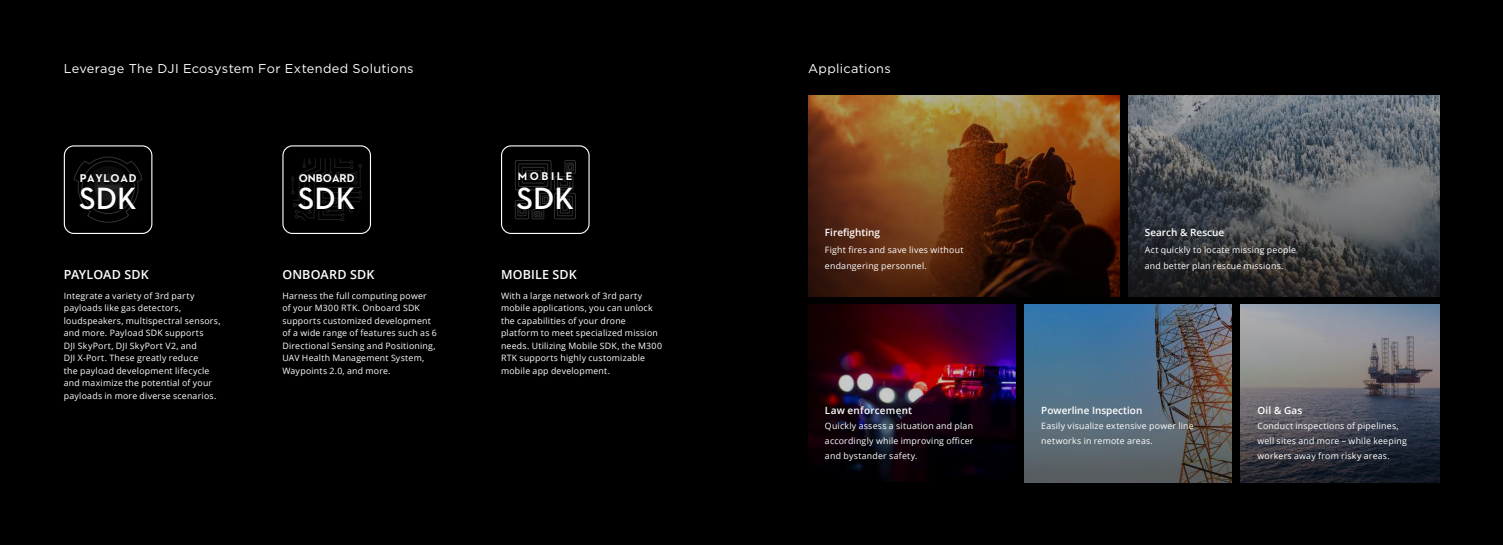
<style>
.page{position:relative;width:1503px;height:546px;background:#fff}
.page>*{position:absolute;margin:0;border:0;box-sizing:border-box;transform-origin:0 0}
.t1{font:600 31.25px "Dji";color:#fff}
.t2{font:12.75px "Gotham";letter-spacing:.025em;color:#fff}
.t3{font:600 12.5px "Open Sans";letter-spacing:.01em;color:#fff}
.t4{font:700 11.38px "Dji";letter-spacing:.06em;color:#fff}
.t5{font:700 11.38px "Dji";color:#fff}
.t6{font:600 10px "Open Sans";color:#fff}
.t7{font:600 10px "Open Sans";letter-spacing:.02em;color:#fff}
.t8{font:8.75px/12.5px "Open Sans";letter-spacing:.025em;color:#fff}
</style>
<div class="page">
<div style="left:1px;top:1px;width:1501px;height:544px;background:#000"></div>
<svg style="left:64px;top:145px;width:88px;height:89px"></svg>
<svg style="left:282px;top:145px;width:89px;height:89px"></svg>
<img style="left:297px;top:187px;width:58px;height:24px">
<img style="left:298px;top:174px;width:57px;height:10px">
<svg style="left:501px;top:145px;width:88px;height:89px"></svg>
<img style="left:808px;top:305px;width:207px;height:176px">
<svg style="left:1024px;top:305px;width:207px;height:177px"></svg>
<svg style="left:1240px;top:305px;width:199px;height:177px"></svg>
<svg style="left:1128px;top:96px;width:311px;height:200px"></svg>
<svg style="left:808px;top:96px;width:311px;height:200px"></svg>
<h2 class="t2" style="left:64px;top:62px;width:351px">Leverage The DJI Ecosystem For Extended Solutions</h2>
<h2 class="t2" style="left:808px;top:62px;width:84px">Applications</h2>
<h3 class="t4" style="left:80px;top:172px;width:58px">PAYLOAD</h3>
<h3 class="t5" style="left:299px;top:172px;width:57px">ONBOARD</h3>
<h3 class="t4" style="left:518px;top:171px;width:56px">MOBILE</h3>
<h1 class="t1" style="left:79px;top:183px;width:59px">SDK</h1>
<h1 class="t1" style="left:298px;top:183px;width:59px">SDK</h1>
<h1 class="t1" style="left:516px;top:183px;width:59px">SDK</h1>
<h3 class="t3" style="left:64px;top:266px;width:86px">PAYLOAD SDK</h3>
<p class="t8" style="left:64px;top:289px;width:158px">Integrate a variety of 3rd party payloads like gas detectors, loudspeakers, multispectral sensors, and more. Payload SDK supports<br>DJI SkyPort, DJI SkyPort V2, and<br>DJI X-Port. These greatly reduce<br>the payload development lifecycle and maximize the potential of your payloads in more diverse scenarios.</p>
<h3 class="t3" style="left:282px;top:266px;width:93px">ONBOARD SDK</h3>
<p class="t8" style="left:282px;top:289px;width:156px">Harness the full computing power of your M300 RTK. Onboard SDK supports customized development of a wide range of features such as 6<br>Directional Sensing and Positioning,<br>UAV Health Management System,<br>Waypoints 2.0, and more.</p>
<h3 class="t3" style="left:501px;top:266px;width:77px">MOBILE SDK</h3>
<p class="t8" style="left:501px;top:289px;width:162px">With a large network of 3rd party mobile applications, you can unlock the capabilities of your drone platform to meet specialized mission needs. Utilizing Mobile SDK, the M300<br>RTK supports highly customizable mobile app development.</p>
<p class="t6" style="left:825px;top:226px;width:57px">Firefighting</p>
<p class="t8" style="left:825px;top:241px;width:140px;line-height:16.2px">Fight fires and save lives without endangering personnel.</p>
<p class="t6" style="left:1144px;top:226px;width:81px">Search &amp; Rescue</p>
<p class="t8" style="left:1144px;top:241px;width:153px;line-height:16.2px">Act quickly to locate missing people and better plan rescue missions.</p>
<p class="t7" style="left:825px;top:403px;width:89px">Law enforcement</p>
<p class="t8" style="left:825px;top:418px;width:150px;line-height:15px;text-align:justify">Quickly assess a situation and plan accordingly while improving officer and bystander safety.</p>
<p class="t6" style="left:1041px;top:403px;width:103px">Powerline Inspection</p>
<p class="t8" style="left:1041px;top:418px;width:154px;line-height:15px">Easily visualize extensive power line networks in remote areas.</p>
<p class="t6" style="left:1257px;top:403px;width:47px">Oil &amp; Gas</p>
<p class="t8" style="left:1257px;top:418px;width:151px;line-height:15px">Conduct inspections of pipelines, well sites and more – while keeping workers away from risky areas.</p>
</div>
